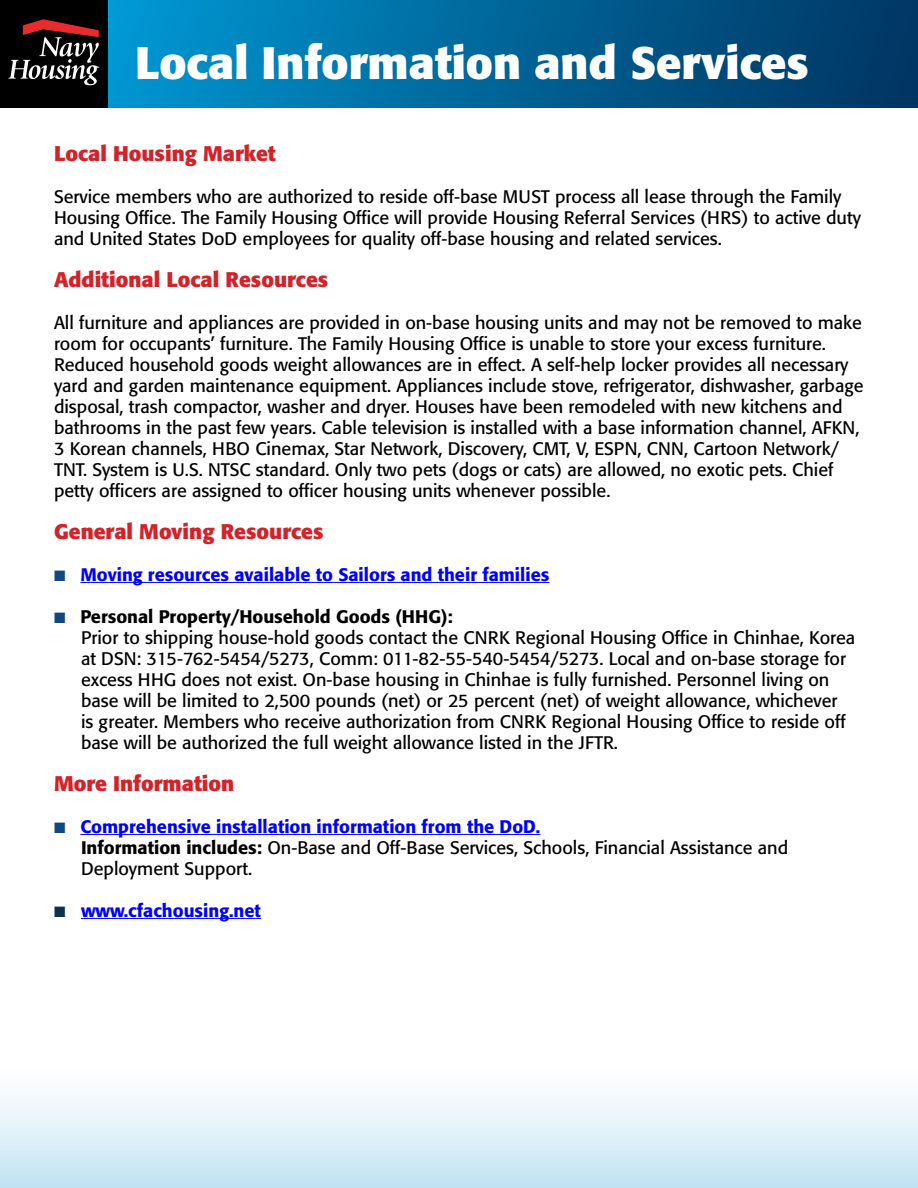
<style>
.page{position:relative;width:918px;height:1188px;background:#fff}
.page>*{position:absolute;margin:0;border:0;box-sizing:border-box;transform-origin:0 0}
.t1{font:700 45px "Formata";color:#fff}
.t2{font:700 21px "Formata";color:#d2232a}
.t3{font:18px/21px "Formata";color:#000}
.t4{font:500 18px "Formata";color:#00f}
.s1{color:#13487e}
.s2{font-weight:500}
.s3{font-weight:500;color:#00f}
.s4{color:#0f304d}
</style>
<div class="page">
<svg style="left:108px;top:0;width:810px;height:108px;background:#006598"></svg>
<div style="left:1px;top:1062px;width:916px;height:126px;background:linear-gradient(to bottom,#fff,#c4e3f3)"></div>
<div style="left:0;top:0;width:108px;height:108px;background:#000"></div>
<svg style="left:8px;top:19px;width:91px;height:66px"></svg>
<hr style="left:80px;top:582px;width:469px;height:1px;background:#00f">
<hr style="left:80px;top:834px;width:460px;height:1px;background:#00f">
<hr style="left:81px;top:918px;width:180px;height:1px;background:#00f">
<h1 class="t1" style="left:135px;top:35px;width:676px">Local Information and Services</h1>
<p class="t2" style="left:54px;top:140px;width:223px">Local Housing Market</p>
<p class="t3" style="left:54px;top:186px;width:809px">Service members who are authorized to reside off-base MUST process all lease through the Family<br>Housing Office. The Family Housing Office will provide Housing Referral Services (HRS) to active duty and United States DoD employees for quality off-base housing and related services.</p>
<p class="t2" style="left:54px;top:266px;width:276px">Additional Local Resources</p>
<p class="t3" style="left:54px;top:312px;width:811px">All furniture and appliances are provided in on-base housing units and may not be removed to make room for occupants’ furniture. The Family Housing Office is unable to store your excess furniture.<br>Reduced household goods weight allowances are in effect. A self-help locker provides all necessary yard and garden maintenance equipment. Appliances include stove, refrigerator, dishwasher, garbage disposal, trash compactor, washer and dryer. Houses have been remodeled with new kitchens and bathrooms in the past few years. Cable television is installed with a base information channel, AFKN, 3 Korean channels, HBO Cinemax, Star Network, Discovery, CMT, V, ESPN, CNN, Cartoon Network/ TNT. System is U.S. NTSC standard. Only two pets (dogs or cats) are allowed, no exotic pets. Chief petty officers are assigned to officer housing units whenever possible.</p>
<p class="t2" style="left:54px;top:518px;width:271px">General Moving Resources</p>
<p class="t4" style="left:54px;top:563px;width:497px"><span class="s1">■</span> Moving resources available to Sailors and their families</p>
<p class="t3" style="left:81px;top:606px;width:776px;text-indent:-27px"><span class="s1">■</span> <span class="s2">Personal Property/Household Goods (HHG):<br></span>Prior to shipping house-hold goods contact the CNRK Regional Housing Office in Chinhae, Korea at DSN: 315-762-5454/5273, Comm: 011-82-55-540-5454/5273. Local and on-base storage for excess HHG does not exist. On-base housing in Chinhae is fully furnished. Personnel living on base will be limited to 2,500 pounds (net) or 25 percent (net) of weight allowance, whichever<br>is greater. Members who receive authorization from CNRK Regional Housing Office to reside off base will be authorized the full weight allowance listed in the JFTR.</p>
<p class="t2" style="left:54px;top:770px;width:182px">More Information</p>
<p class="t3" style="left:81px;top:816px;width:709px;text-indent:-27px"><span class="s1">■</span> <span class="s3">Comprehensive installation information from the DoD.<br></span><span class="s2">Information includes:</span> On-Base and Off-Base Services, Schools, Financial Assistance and<br>Deployment Support.</p>
<p class="t4" style="left:54px;top:899px;width:208px"><span class="s4">■</span> www.cfachousing.net</p>
</div>
